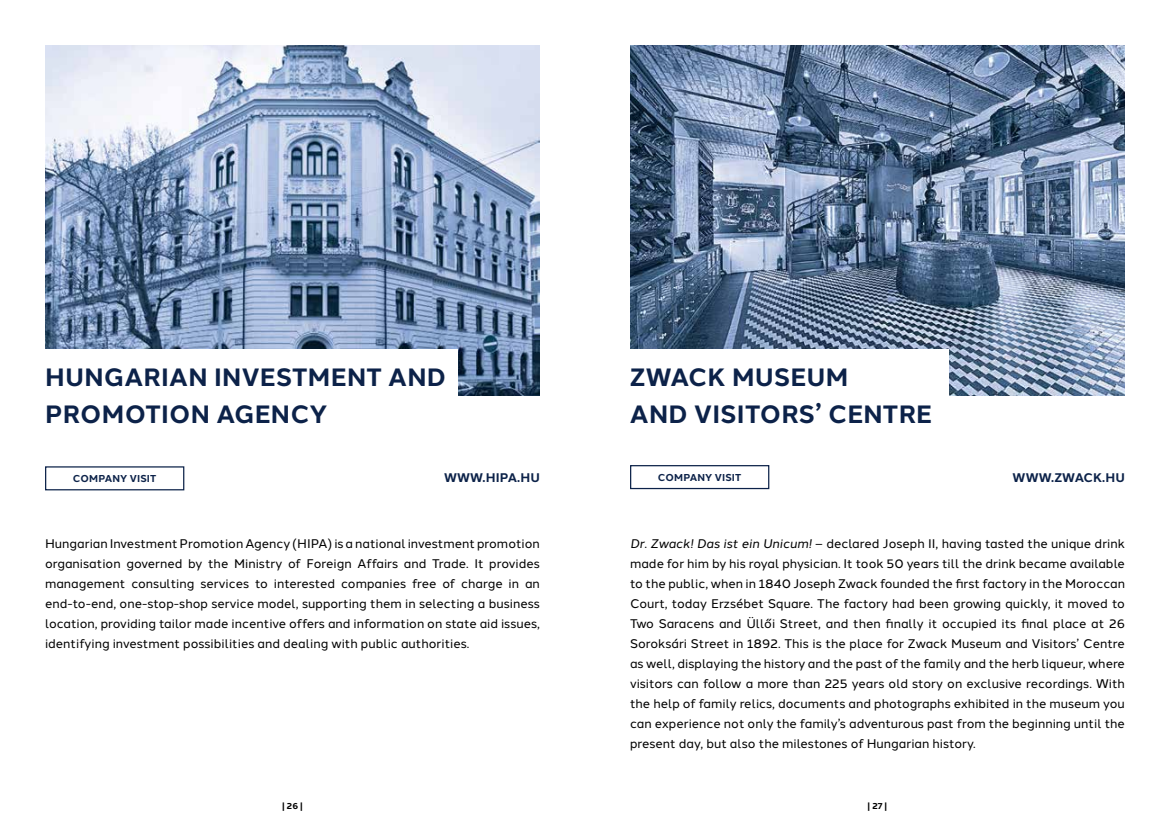
<style>
.page{position:relative;width:1170px;height:833px;background:#fff}
.page>*{position:absolute;margin:0;border:0;box-sizing:border-box;transform-origin:0 0}
.t1{font:700 25px/37.5px "Halcom";letter-spacing:.01em;color:#0c2249}
.t2{font:12.5px/20px "Halcom";color:#000;text-align:justify}
.t3{font:700 12.5px "Halcom";letter-spacing:.01em;color:#0c2249}
.t4{font:700 10px "Halcom";letter-spacing:.01em;color:#0c2249}
.t5{font:700 8.75px "Halcom";color:#000}
.s1{font-style:italic}
</style>
<div class="page">
<img style="left:45px;top:45px;width:495px;height:350px">
<div style="left:45px;top:466px;width:139px;height:24px;border:1px solid #0c2249"></div>
<img style="left:630px;top:45px;width:494px;height:350px">
<div style="left:630px;top:465px;width:139px;height:24px;border:1px solid #0c2249"></div>
<div style="left:630px;top:349px;width:318px;height:92px;background:#fff"></div>
<div style="left:45px;top:349px;width:412px;height:92px;background:#fff"></div>
<h1 class="t1" style="left:45px;top:356px;width:403px">HUNGARIAN INVESTMENT AND<br>PROMOTION AGENCY</h1>
<h1 class="t1" style="left:630px;top:356px;width:304px">ZWACK MUSEUM<br>AND VISITORS’ CENTRE</h1>
<p class="t4" style="left:73px;top:470px;width:85px">COMPANY VISIT</p>
<p class="t3" style="left:444px;top:467px;width:97px">WWW.HIPA.HU</p>
<p class="t4" style="left:658px;top:469px;width:85px">COMPANY VISIT</p>
<p class="t3" style="left:1012px;top:467px;width:114px">WWW.ZWACK.HU</p>
<p class="t2" style="left:45px;top:532px;width:496px">Hungarian Investment Promotion Agency (HIPA) is a national investment promotion organisation governed by the Ministry of Foreign Affairs and Trade. It provides management consulting services to interested companies free of charge in an end-to-end, one-stop-shop service model, supporting them in selecting a business location, providing tailor made incentive offers and information on state aid issues, identifying investment possibilities and dealing with public authorities.</p>
<p class="t2" style="left:630px;top:532px;width:496px"><span class="s1">Dr. Zwack! Das ist ein Unicum!</span> – declared Joseph II, having tasted the unique drink made for him by his royal physician. It took 50 years till the drink became available to the public, when in 1840 Joseph Zwack founded the first factory in the Moroccan Court, today Erzsébet Square. The factory had been growing quickly, it moved to Two Saracens and Üllői Street, and then finally it occupied its final place at 26<br>Soroksári Street in 1892. This is the place for Zwack Museum and Visitors’ Centre as well, displaying the history and the past of the family and the herb liqueur, where visitors can follow a more than 225 years old story on exclusive recordings. With the help of family relics, documents and photographs exhibited in the museum you can experience not only the family’s adventurous past from the beginning until the present day, but also the milestones of Hungarian history.</p>
<p class="t5" style="left:282px;top:798px;width:22px">| 26 |</p>
<p class="t5" style="left:867px;top:798px;width:21px">| 27 |</p>
</div>
